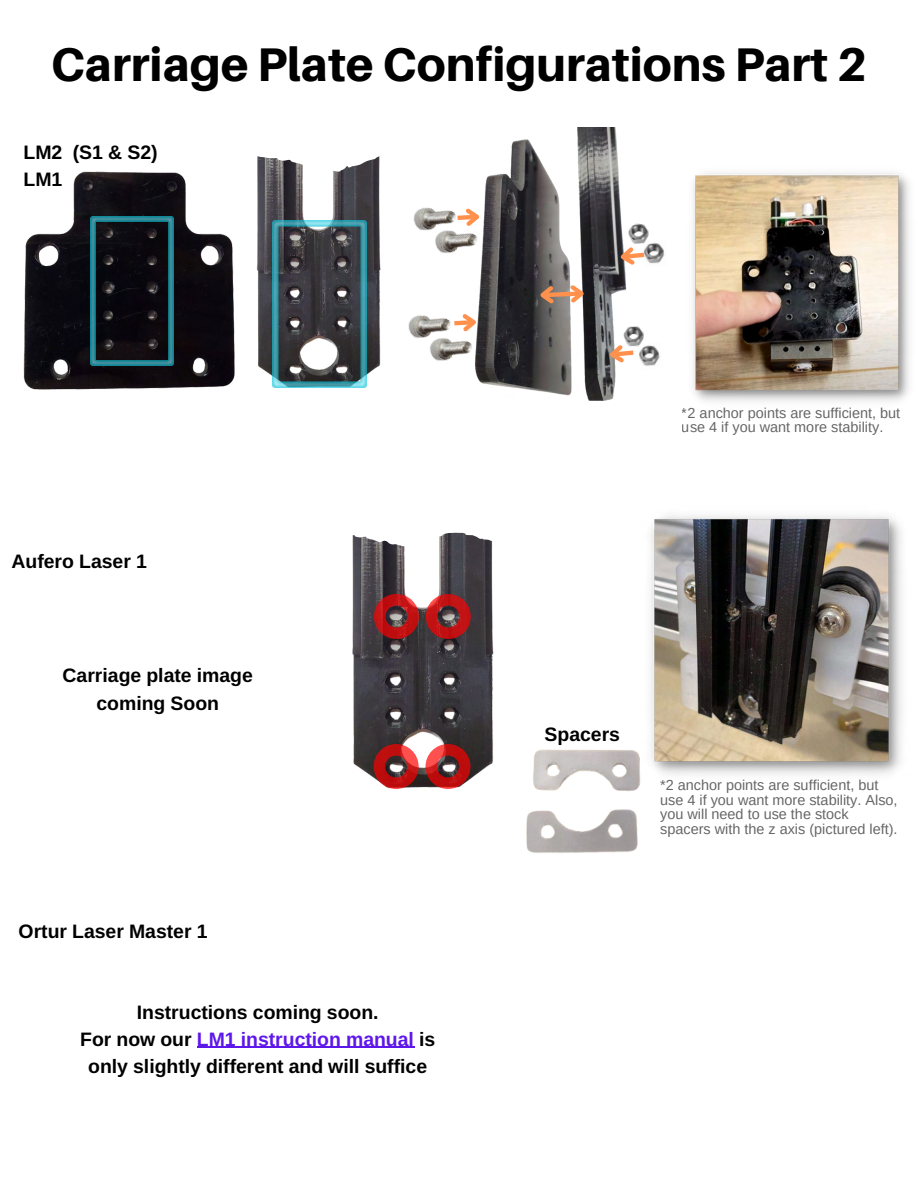
<style>
.page{position:relative;width:918px;height:1188px;background:#fff}
.page>*{position:absolute;margin:0;border:0;box-sizing:border-box;transform-origin:0 0}
.t1{font:800 47.25px "Aileron";color:#000}
.t2{font:19.5px/27px "Ramabhadra";color:#000;text-align:center}
.t3{font:14.4px/14.7px "Arimo";color:#000}
.s1{color:#5e17eb}
</style>
<div class="page">
<img style="left:478px;top:139px;width:90px;height:257px">
<img style="left:639px;top:345px;width:21px;height:21px">
<img style="left:634px;top:326px;width:14px;height:25px">
<img style="left:568px;top:128px;width:66px;height:273px">
<img style="left:463px;top:314px;width:21px;height:73px">
<img style="left:408px;top:315px;width:55px;height:46px">
<img style="left:468px;top:206px;width:22px;height:73px">
<img style="left:413px;top:207px;width:55px;height:46px">
<img style="left:649px;top:243px;width:16px;height:21px">
<img style="left:627px;top:220px;width:25px;height:28px">
<svg style="left:614px;top:243px;width:35px;height:27px"></svg>
<svg style="left:604px;top:341px;width:34px;height:27px"></svg>
<svg style="left:450px;top:309px;width:32px;height:27px"></svg>
<svg style="left:453px;top:204px;width:32px;height:26px"></svg>
<svg style="left:535px;top:281px;width:54px;height:27px"></svg>
<img style="left:23px;top:171px;width:212px;height:219px">
<img style="left:90px;top:217px;width:84px;height:148px">
<img style="left:256px;top:172px;width:125px;height:216px">
<svg style="left:257px;top:156px;width:123px;height:16px"></svg>
<img style="left:272px;top:220px;width:95px;height:167px">
<img style="left:352px;top:547px;width:142px;height:241px">
<svg style="left:352px;top:532px;width:141px;height:15px"></svg>
<svg style="left:374px;top:594px;width:45px;height:45px;background:#9d3134"></svg>
<svg style="left:426px;top:594px;width:45px;height:45px;background:#9c3134"></svg>
<svg style="left:374px;top:744px;width:45px;height:45px;background:#ad4343"></svg>
<svg style="left:426px;top:744px;width:45px;height:45px;background:#ab4242"></svg>
<img style="left:651px;top:515px;width:251px;height:260px">
<img style="left:693px;top:173px;width:217px;height:229px">
<img style="left:526px;top:749px;width:115px;height:104px">
<hr style="left:197px;top:1047px;width:217px;height:1px;background:#5e17eb">
<h1 class="t1" style="left:51px;top:35px;width:818px">Carriage Plate Configurations Part 2</h1>
<h2 class="t2" style="left:24px;top:139px;width:136px;text-align:left">LM2 (S1 &amp; S2)<br>LM1</h2>
<h2 class="t2" style="left:12px;top:548px;width:137px">Aufero Laser 1</h2>
<h2 class="t2" style="left:63px;top:662px;width:192px">Carriage plate image coming Soon</h2>
<h2 class="t2" style="left:19px;top:918px;width:190px">Ortur Laser Master 1</h2>
<h2 class="t2" style="left:80px;top:999px;width:356px">Instructions coming soon.<br>For now our <span class="s1">LM1 instruction manual</span> is only slightly different and will suffice</h2>
<p class="t3" style="left:682px;top:405px;width:220px">*2 anchor points are sufficient, but use 4 if you want more stability.</p>
<h2 class="t2" style="left:545px;top:721px;width:77px">Spacers</h2>
<p class="t3" style="left:660px;top:778px;width:239px">*2 anchor points are sufficient, but use 4 if you want more stability. Also, you will need to use the stock spacers with the z axis (pictured left).</p>
</div>
